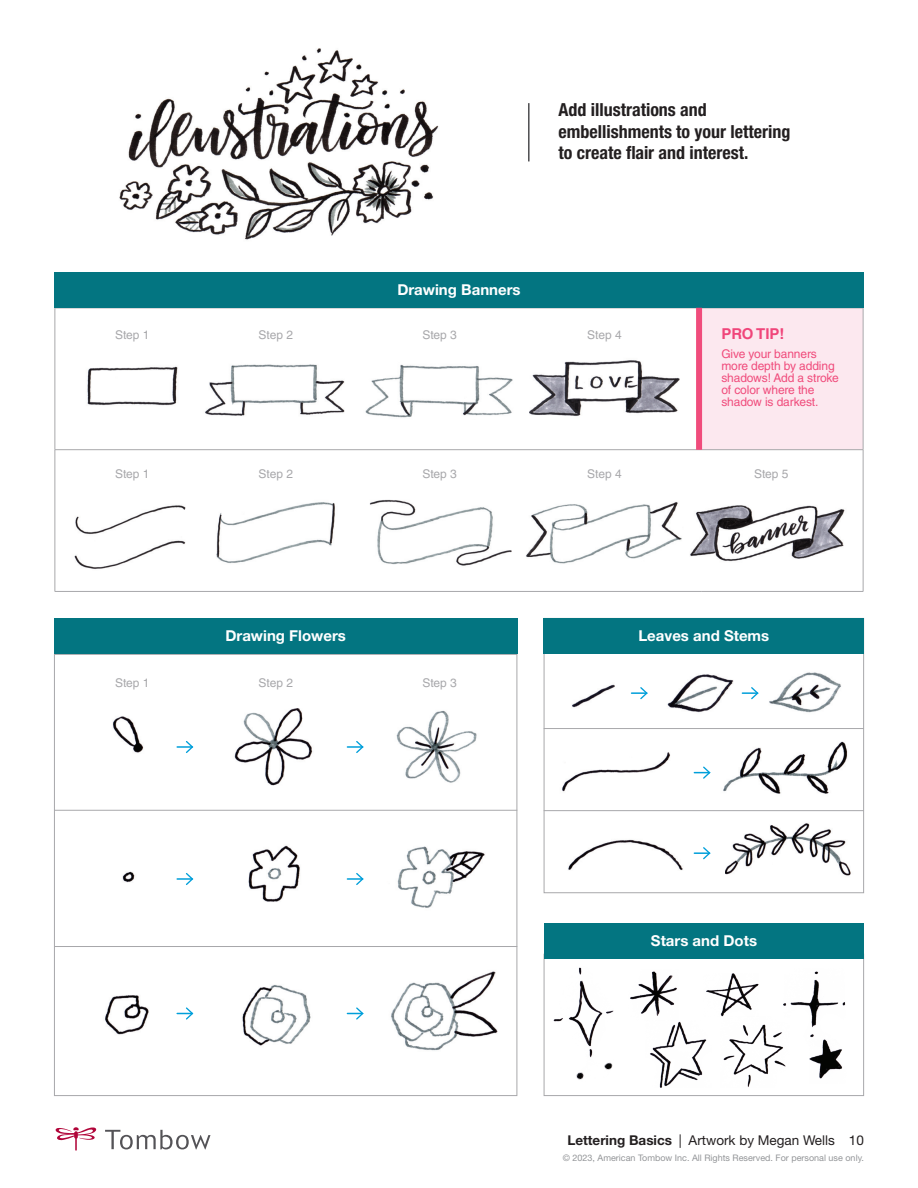
<style>
.page{position:relative;width:918px;height:1188px;background:#fff}
.page>*{position:absolute;margin:0;border:0;box-sizing:border-box;transform-origin:0 0}
.t1{font:700 condensed 18px/21.6px "Helvetica Neue LT Std";color:#231f20}
.t2{font:700 15px "Helvetica Neue LT Std";color:#fff}
.t3{font:700 15px "Helvetica LT Std";color:#f0457a}
.t4{font:13.5px "Helvetica Neue LT Std";color:#231f20}
.t5{font:12px/12px "Helvetica LT Std";letter-spacing:-.01em;color:#f04c7c}
.t6{font:12px "Helvetica LT Std";color:#a8a8ab}
.t7{font:9px "Helvetica Neue LT Std";color:#939598}
.s1{font-weight:700}
</style>
<div class="page">
<svg style="left:105px;top:1130px;width:105px;height:19px"></svg>
<svg style="left:56px;top:1127px;width:40px;height:24px"></svg>
<div style="left:701px;top:308px;width:162px;height:142px;background:#fce8ef"></div>
<hr style="left:55px;top:449px;width:646px;height:1px;background:#a8a8ab">
<hr style="left:701px;top:449px;width:162px;height:1px;background:#a8a8ab">
<hr style="left:55px;top:308px;width:646px;height:1px;background:#a8a8ab">
<hr style="left:55px;top:308px;width:1px;height:142px;background:#a8a8ab">
<hr style="left:701px;top:308px;width:162px;height:1px;background:#a8a8ab">
<hr style="left:55px;top:450px;width:1px;height:141px;background:#a8a8ab">
<hr style="left:55px;top:591px;width:646px;height:1px;background:#a8a8ab">
<hr style="left:701px;top:591px;width:162px;height:1px;background:#a8a8ab">
<hr style="left:863px;top:308px;width:1px;height:142px;background:#a8a8ab">
<hr style="left:863px;top:450px;width:1px;height:141px;background:#a8a8ab">
<img style="left:119px;top:48px;width:320px;height:192px">
<img style="left:105px;top:995px;width:44px;height:40px">
<img style="left:242px;top:985px;width:69px;height:61px">
<img style="left:391px;top:971px;width:107px;height:80px">
<img style="left:122px;top:871px;width:13px;height:12px">
<img style="left:397px;top:846px;width:88px;height:62px">
<img style="left:248px;top:845px;width:52px;height:57px">
<img style="left:112px;top:716px;width:32px;height:37px">
<img style="left:396px;top:710px;width:81px;height:73px">
<img style="left:234px;top:709px;width:79px;height:77px">
<img style="left:553px;top:967px;width:61px;height:85px">
<img style="left:809px;top:1047px;width:34px;height:32px">
<img style="left:723px;top:1024px;width:63px;height:63px">
<img style="left:781px;top:971px;width:65px;height:76px">
<img style="left:576px;top:1052px;width:37px;height:28px">
<img style="left:706px;top:974px;width:53px;height:43px">
<img style="left:650px;top:1021px;width:57px;height:67px">
<img style="left:630px;top:971px;width:47px;height:45px">
<div style="left:544px;top:954px;width:320px;height:142px;border:1px solid #a8a8ab"></div>
<img style="left:529px;top:360px;width:151px;height:56px">
<img style="left:365px;top:364px;width:148px;height:54px">
<img style="left:205px;top:364px;width:140px;height:52px">
<img style="left:87px;top:366px;width:91px;height:40px">
<img style="left:74px;top:505px;width:112px;height:64px">
<img style="left:690px;top:505px;width:155px;height:57px">
<img style="left:526px;top:502px;width:156px;height:62px">
<img style="left:369px;top:499px;width:143px;height:67px">
<img style="left:216px;top:502px;width:119px;height:62px">
<img style="left:572px;top:684px;width:43px;height:24px">
<img style="left:667px;top:674px;width:75px;height:39px">
<img style="left:769px;top:672px;width:72px;height:41px">
<img style="left:562px;top:752px;width:108px;height:40px">
<img style="left:723px;top:741px;width:125px;height:53px">
<img style="left:568px;top:839px;width:115px;height:32px">
<img style="left:725px;top:823px;width:126px;height:53px">
<hr style="left:544px;top:810px;width:320px;height:1px;background:#a8a8ab">
<hr style="left:544px;top:728px;width:320px;height:1px;background:#a8a8ab">
<hr style="left:54px;top:810px;width:463px;height:1px;background:#a8a8ab">
<hr style="left:54px;top:946px;width:463px;height:1px;background:#a8a8ab">
<div style="left:54px;top:272px;width:810px;height:36px;background:#037581"></div>
<div style="left:544px;top:618px;width:320px;height:35px;background:#037581"></div>
<div style="left:54px;top:619px;width:463px;height:35px;background:#037581"></div>
<div style="left:544px;top:923px;width:320px;height:35px;background:#037581"></div>
<hr style="left:528px;top:103px;width:2px;height:58px;background:#4d4d50">
<svg style="left:177px;top:741px;width:17px;height:12px"></svg>
<svg style="left:177px;top:873px;width:17px;height:12px"></svg>
<svg style="left:177px;top:1007px;width:17px;height:13px"></svg>
<svg style="left:347px;top:741px;width:17px;height:12px"></svg>
<svg style="left:694px;top:766px;width:17px;height:13px"></svg>
<svg style="left:632px;top:687px;width:16px;height:13px"></svg>
<svg style="left:742px;top:687px;width:17px;height:13px"></svg>
<svg style="left:694px;top:847px;width:17px;height:13px"></svg>
<svg style="left:347px;top:873px;width:17px;height:12px"></svg>
<svg style="left:347px;top:1007px;width:17px;height:13px"></svg>
<div style="left:696px;top:308px;width:6px;height:142px;background:#f04c7c"></div>
<h1 class="t1" style="left:558px;top:99px;width:234px">Add illustrations and embellishments to your lettering to create flair and interest.</h1>
<p class="t2" style="left:397px;top:281px;width:125px">Drawing Banners</p>
<p class="t6" style="left:115px;top:328px;width:36px">Step 1</p>
<p class="t6" style="left:259px;top:328px;width:36px">Step 2</p>
<p class="t6" style="left:423px;top:328px;width:36px">Step 3</p>
<p class="t6" style="left:587px;top:328px;width:36px">Step 4</p>
<p class="t3" style="left:721px;top:325px;width:65px">PRO TIP!</p>
<p class="t5" style="left:721px;top:347px;width:119px">Give your banners more depth by adding shadows! Add a stroke of color where the shadow is darkest.</p>
<p class="t6" style="left:115px;top:467px;width:36px">Step 1</p>
<p class="t6" style="left:259px;top:467px;width:36px">Step 2</p>
<p class="t6" style="left:423px;top:467px;width:36px">Step 3</p>
<p class="t6" style="left:587px;top:467px;width:36px">Step 4</p>
<p class="t6" style="left:754px;top:467px;width:36px">Step 5</p>
<p class="t2" style="left:225px;top:627px;width:122px">Drawing Flowers</p>
<p class="t2" style="left:638px;top:626px;width:132px">Leaves and Stems</p>
<p class="t6" style="left:115px;top:676px;width:36px">Step 1</p>
<p class="t6" style="left:259px;top:676px;width:36px">Step 2</p>
<p class="t6" style="left:423px;top:676px;width:36px">Step 3</p>
<p class="t2" style="left:651px;top:931px;width:108px">Stars and Dots</p>
<p class="t4" style="left:567px;top:1132px;width:298px"><span class="s1">Lettering Basics</span> | Artwork by Megan Wells 10</p>
<p class="t7" style="left:563px;top:1152px;width:303px">© 2023, American Tombow Inc. All Rights Reserved. For personal use only.</p>
</div>
